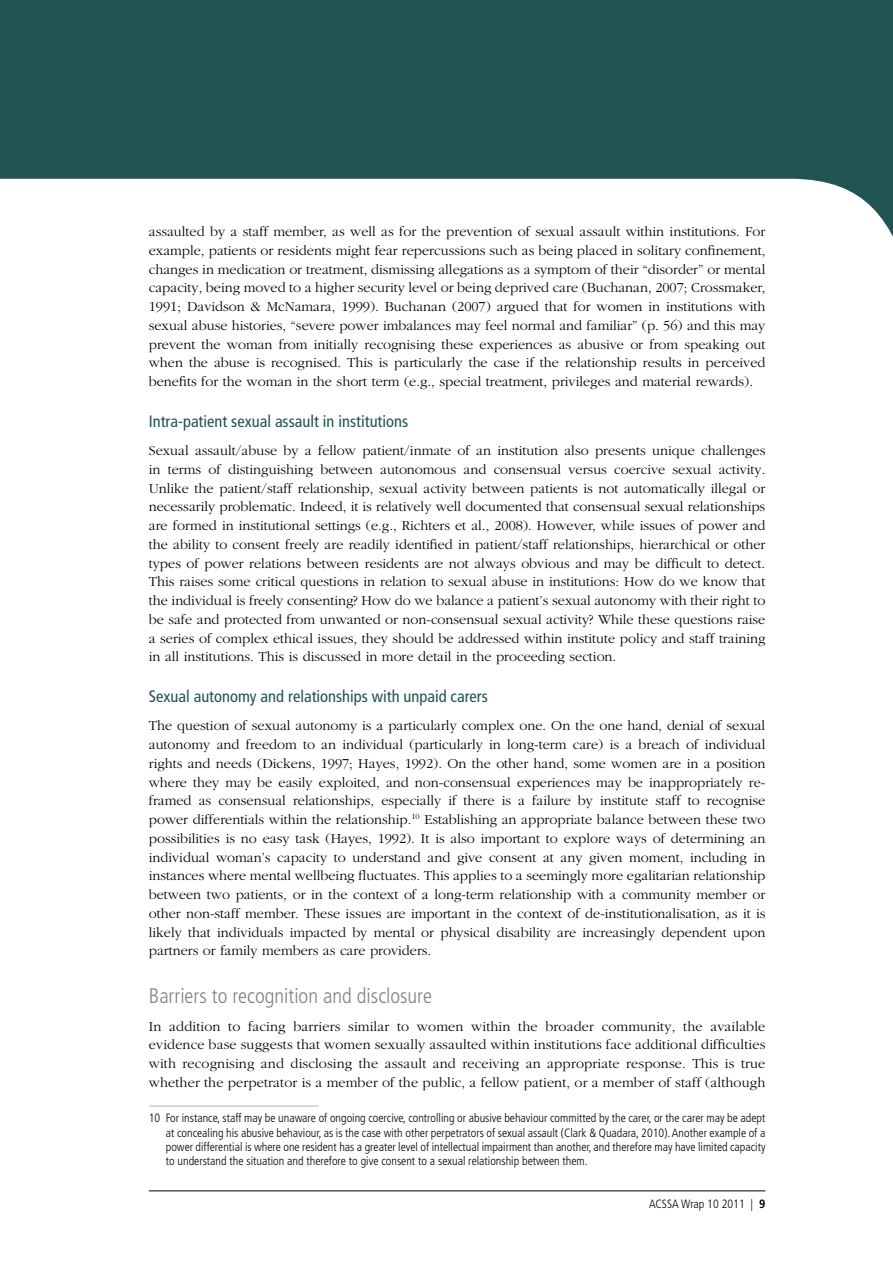
<style>
.page{position:relative;width:893px;height:1263px;background:#fff}
.page>*{position:absolute;margin:0;border:0;box-sizing:border-box;transform-origin:0 0}
.Heading_2{font:300 condensed 21px "Frutiger LT";color:#808285}
.Heading_3{font:condensed 16.5px "Frutiger LT";color:#205352}
.Body_text{font:300 14.25px/18.8px "Garamond";color:#000;text-align:justify}
.Footnote{font:300 condensed 12px/14.2px "Frutiger LT";color:#000;text-align:justify}
.s1{font-weight:700}
</style>
<div class="page">
<hr style="left:149px;top:1190px;width:616px;height:1px;background:#000">
<svg style="left:0;top:0;width:893px;height:237px;fill:#205352"></svg>
<hr style="left:149px;top:1106px;width:170px;height:1px;background:#a6baba">
<p class="Body_text" style="left:149px;top:222px;width:618px">assaulted by a staff member, as well as for the prevention of sexual assault within institutions. For example, patients or residents might fear repercussions such as being placed in solitary confinement, changes in medication or treatment, dismissing allegations as a symptom of their “disorder” or mental capacity, being moved to a higher security level or being deprived care (Buchanan, 2007; Crossmaker, 1991; Davidson &amp; McNamara, 1999). Buchanan (2007) argued that for women in institutions with sexual abuse histories, “severe power imbalances may feel normal and familiar” (p. 56) and this may prevent the woman from initially recognising these experiences as abusive or from speaking out when the abuse is recognised. This is particularly the case if the relationship results in perceived benefits for the woman in the short term (e.g., special treatment, privileges and material rewards).</p>
<h4 class="Heading_3" style="left:149px;top:412px;width:261px">Intra-patient sexual assault in institutions</h4>
<p class="Body_text" style="left:149px;top:441px;width:618px">Sexual assault/abuse by a fellow patient/inmate of an institution also presents unique challenges in terms of distinguishing between autonomous and consensual versus coercive sexual activity.<br>Unlike the patient/staff relationship, sexual activity between patients is not automatically illegal or necessarily problematic. Indeed, it is relatively well documented that consensual sexual relationships are formed in institutional settings (e.g., Richters et al., 2008). However, while issues of power and the ability to consent freely are readily identified in patient/staff relationships, hierarchical or other types of power relations between residents are not always obvious and may be difficult to detect.<br>This raises some critical questions in relation to sexual abuse in institutions: How do we know that the individual is freely consenting? How do we balance a patient’s sexual autonomy with their right to be safe and protected from unwanted or non-consensual sexual activity? While these questions raise a series of complex ethical issues, they should be addressed within institute policy and staff training in all institutions. This is discussed in more detail in the proceeding section.</p>
<h4 class="Heading_3" style="left:149px;top:687px;width:341px">Sexual autonomy and relationships with unpaid carers</h4>
<p class="Body_text" style="left:149px;top:717px;width:618px">The question of sexual autonomy is a particularly complex one. On the one hand, denial of sexual autonomy and freedom to an individual (particularly in long-term care) is a breach of individual rights and needs (Dickens, 1997; Hayes, 1992). On the other hand, some women are in a position where they may be easily exploited, and non-consensual experiences may be inappropriately re&shy;framed as consensual relationships, especially if there is a failure by institute staff to recognise power differentials within the relationship.<sup>10</sup> Establishing an appropriate balance between these two possibilities is no easy task (Hayes, 1992). It is also important to explore ways of determining an individual woman’s capacity to understand and give consent at any given moment, including in instances where mental wellbeing fluctuates. This applies to a seemingly more egalitarian relationship between two patients, or in the context of a long-term relationship with a community member or other non-staff member. These issues are important in the context of de-institutionalisation, as it is likely that individuals impacted by mental or physical disability are increasingly dependent upon partners or family members as care providers.</p>
<h3 class="Heading_2" style="left:149px;top:983px;width:285px">Barriers to recognition and disclosure</h3>
<p class="Body_text" style="left:149px;top:1017px;width:618px">In addition to facing barriers similar to women within the broader community, the available evidence base suggests that women sexually assaulted within institutions face additional difficulties with recognising and disclosing the assault and receiving an appropriate response. This is true whether the perpetrator is a member of the public, a fellow patient, or a member of staff (although</p>
<p class="Footnote" style="left:166px;top:1111px;width:601px;text-indent:-17px">10 For instance, staff may be unaware of ongoing coercive, controlling or abusive behaviour committed by the carer, or the carer may be adept at concealing his abusive behaviour, as is the case with other perpetrators of sexual assault (Clark &amp; Quadara, 2010). Another example of a power differential is where one resident has a greater level of intellectual impairment than another, and therefore may have limited capacity to understand the situation and therefore to give consent to a sexual relationship between them.</p>
<p class="Footnote" style="left:649px;top:1197px;width:118px">ACSSA Wrap 10 2011 | <span class="s1">9</span></p>
</div>
